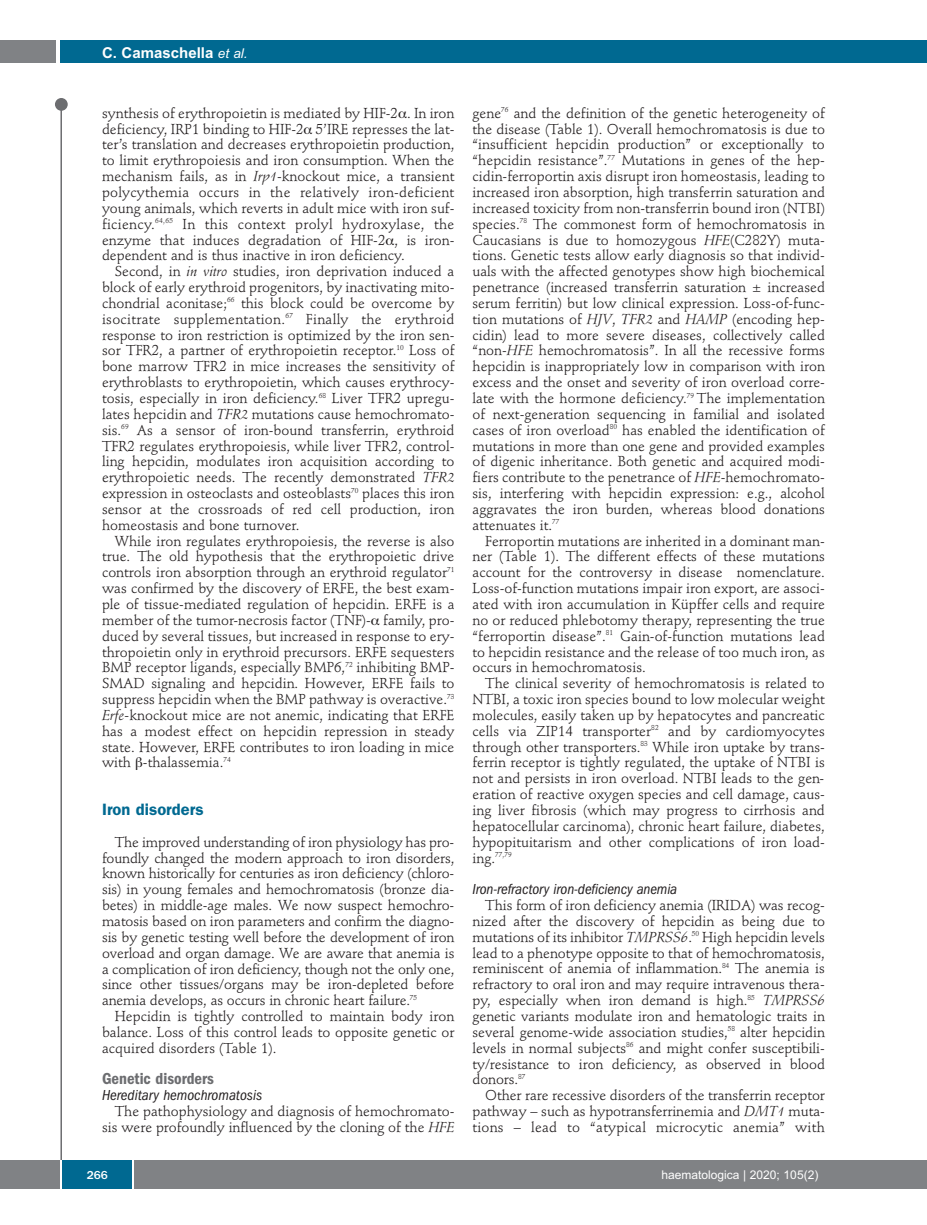
<style>
.page{position:relative;width:927px;height:1225px;background:#fff}
.page>*{position:absolute;margin:0;border:0;box-sizing:border-box;transform-origin:0 0}
.t1{font:600 condensed 16.5px "Franklin Gothic";color:#6c6d70}
.t2{font:600 16.5px "Franklin Gothic";color:#006991}
.t3{font:italic condensed 15px "Franklin Gothic";letter-spacing:-.005em;color:#231f20}
.t4{font:700 15px "Arial";color:#fff}
.t5{font:14.25px/15.9px "Stempel Schneidler";color:#231f20;text-align:justify}
.t6{font:12px "Arial";color:#fff}
.t7{font:500 12px "Franklin Gothic";color:#fff}
.t8{font:7.2px "Stempel Schneidler";color:#231f20}
.s1{font-weight:400;font-style:italic;font-size:13.5px}
.s2{font-style:italic}
.s3{font-size:14.25px}
</style>
<div class="page">
<div style="left:911px;top:40px;width:16px;height:22px;background:#006991"></div>
<div style="left:910px;top:1160px;width:17px;height:28px;background:#808285"></div>
<div style="left:55px;top:98px;width:13px;height:13px;background:#6c6d70;border-radius:50%"></div>
<hr style="left:60px;top:101px;width:2px;height:1061px;background:#6c6d70">
<div style="left:60px;top:40px;width:852px;height:22px;background:#006991"></div>
<div style="left:0;top:40px;width:56px;height:22px;background:#808285"></div>
<div style="left:0;top:1160px;width:911px;height:28px;background:#808285"></div>
<div style="left:62px;top:1160px;width:71px;height:28px;background:#006991"></div>
<hr style="left:60px;top:1160px;width:2px;height:28px;background:#fff">
<svg style="left:133px;top:1160px;width:1px;height:28px"></svg>
<p class="t4" style="left:102px;top:44px;width:147px">C. Camaschella <span class="s1">et al.</span></p>
<p class="t5" style="left:102px;top:106px;width:354px">synthesis of erythropoietin is mediated by HIF-2 . In iron deficiency, IRP1 binding to HIF-2 5’IRE represses the lat&shy;ter’s translation and decreases erythropoietin production, to limit erythropoiesis and iron consumption. When the mechanism fails, as in <span class="s2">Irp1</span>-knockout mice, a transient polycythemia occurs in the relatively iron-deficient young animals, which reverts in adult mice with iron suf&shy;ficiency.<sup>64,65</sup> In this context prolyl hydroxylase, the enzyme that induces degradation of HIF-2 , is iron&shy;dependent and is thus inactive in iron deficiency.</p>
<p class="t5" style="left:102px;top:265px;width:354px;text-indent:13px">Second, in <span class="s2">in vitro</span> studies, iron deprivation induced a block of early erythroid progenitors, by inactivating mito&shy;chondrial aconitase;<sup>66</sup> this block could be overcome by isocitrate supplementation.<sup>67</sup> Finally the erythroid response to iron restriction is optimized by the iron sen&shy;sor TFR2, a partner of erythropoietin receptor.<sup>10</sup> Loss of bone marrow TFR2 in mice increases the sensitivity of erythroblasts to erythropoietin, which causes erythrocy&shy;tosis, especially in iron deficiency.<sup>68</sup> Liver TFR2 upregu&shy;lates hepcidin and <span class="s2">TFR2</span> mutations cause hemochromato&shy;sis.<sup>69</sup> As a sensor of iron-bound transferrin, erythroid TFR2 regulates erythropoiesis, while liver TFR2, control&shy;ling hepcidin, modulates iron acquisition according to erythropoietic needs. The recently demonstrated <span class="s2">TFR2 </span>expression in osteoclasts and osteoblasts<sup>70</sup> places this iron sensor at the crossroads of red cell production, iron homeostasis and bone turnover.</p>
<p class="t5" style="left:102px;top:534px;width:354px;text-indent:13px">While iron regulates erythropoiesis, the reverse is also true. The old hypothesis that the erythropoietic drive controls iron absorption through an erythroid regulator<sup>71 </sup>was confirmed by the discovery of ERFE, the best exam&shy;ple of tissue-mediated regulation of hepcidin. ERFE is a member of the tumor-necrosis factor (TNF)- family, pro&shy;duced by several tissues, but increased in response to ery&shy;thropoietin only in erythroid precursors. ERFE sequesters BMP receptor ligands, especially BMP6,<sup>72</sup> inhibiting BMP-SMAD signaling and hepcidin. However, ERFE fails to suppress hepcidin when the BMP pathway is overactive.<sup>73<br></sup><span class="s2">Erfe-</span>knockout mice are not anemic, indicating that ERFE has a modest effect on hepcidin repression in steady state. However, ERFE contributes to iron loading in mice with -thalassemia.<sup>74</sup></p>
<p class="t2" style="left:102px;top:803px;width:103px">Iron disorders</p>
<p class="t5" style="left:102px;top:835px;width:354px;text-indent:13px">The improved understanding of iron physiology has pro&shy;foundly changed the modern approach to iron disorders, known historically for centuries as iron deficiency (chloro&shy;sis) in young females and hemochromatosis (bronze dia&shy;betes) in middle-age males. We now suspect hemochro&shy;matosis based on iron parameters and confirm the diagno&shy;sis by genetic testing well before the development of iron overload and organ damage. We are aware that anemia is a complication of iron deficiency, though not the only one, since other tissues/organs may be iron-depleted before anemia develops, as occurs in chronic heart failure.<sup>75</sup></p>
<p class="t5" style="left:102px;top:1009px;width:354px;text-indent:13px">Hepcidin is tightly controlled to maintain body iron balance. Loss of this control leads to opposite genetic or acquired disorders (Table 1).</p>
<p class="t1" style="left:102px;top:1073px;width:114px">Genetic disorders</p>
<p class="t3" style="left:102px;top:1090px;width:162px">Hereditary hemochromatosis</p>
<p class="t5" style="left:102px;top:1104px;width:354px;text-align:right">The pathophysiology and diagnosis of hemochromato&shy;sis were profoundly influenced by the cloning of the <span class="s2">HFE</span></p>
<p class="t5" style="left:472px;top:106px;width:354px">gene<sup>76</sup> and the definition of the genetic heterogeneity of the disease (Table 1). Overall hemochromatosis is due to “insufficient hepcidin production” or exceptionally to “hepcidin resistance”.<sup>77</sup> Mutations in genes of the hep&shy;cidin-ferroportin axis disrupt iron homeostasis, leading to increased iron absorption, high transferrin saturation and increased toxicity from non-transferrin bound iron (NTBI) species.<sup>78</sup> The commonest form of hemochromatosis in Caucasians is due to homozygous <span class="s2">HFE</span>(C282Y) muta&shy;tions. Genetic tests allow early diagnosis so that individ&shy;uals with the affected genotypes show high biochemical penetrance (increased transferrin saturation ± increased serum ferritin) but low clinical expression. Loss-of-func&shy;tion mutations of <span class="s2">HJV</span>, <span class="s2">TFR2</span> and <span class="s2">HAMP</span> (encoding hep&shy;cidin) lead to more severe diseases, collectively called “non-<span class="s2">HFE</span> hemochromatosis”. In all the recessive forms hepcidin is inappropriately low in comparison with iron excess and the onset and severity of iron overload corre&shy;late with the hormone deficiency.<sup>79</sup> The implementation of next-generation sequencing in familial and isolated cases of iron overload<sup>80</sup> has enabled the identification of mutations in more than one gene and provided examples of digenic inheritance. Both genetic and acquired modi&shy;fiers contribute to the penetrance of <span class="s2">HFE</span>-hemochromato&shy;sis, interfering with hepcidin expression: e.g., alcohol aggravates the iron burden, whereas blood donations attenuates it.<sup>77</sup></p>
<p class="t5" style="left:472px;top:534px;width:354px;text-indent:13px">Ferroportin mutations are inherited in a dominant man&shy;ner (Table 1). The different effects of these mutations account for the controversy in disease nomenclature.<br>Loss-of-function mutations impair iron export, are associ&shy;ated with iron accumulation in Küpffer cells and require no or reduced phlebotomy therapy, representing the true “ferroportin disease”.<sup>81</sup> Gain-of-function mutations lead to hepcidin resistance and the release of too much iron, as occurs in hemochromatosis.</p>
<p class="t5" style="left:472px;top:677px;width:354px;text-indent:13px">The clinical severity of hemochromatosis is related to NTBI, a toxic iron species bound to low molecular weight molecules, easily taken up by hepatocytes and pancreatic cells via ZIP14 transporter<sup>82</sup> and by cardiomyocytes through other transporters.<sup>83</sup> While iron uptake by trans&shy;ferrin receptor is tightly regulated, the uptake of NTBI is not and persists in iron overload. NTBI leads to the gen&shy;eration of reactive oxygen species and cell damage, caus&shy;ing liver fibrosis (which may progress to cirrhosis and hepatocellular carcinoma), chronic heart failure, diabetes, hypopituitarism and other complications of iron load-</p>
<p class="t8" style="left:472px;top:851px;width:41px"><span class="s3">ing.</span>77,79</p>
<p class="t3" style="left:472px;top:884px;width:206px">Iron-refractory iron-deficiency anemia</p>
<p class="t5" style="left:472px;top:898px;width:354px;text-indent:13px">This form of iron deficiency anemia (IRIDA) was recog&shy;nized after the discovery of hepcidin as being due to mutations of its inhibitor <span class="s2">TMPRSS6</span>.<sup>50</sup> High hepcidin levels lead to a phenotype opposite to that of hemochromatosis, reminiscent of anemia of inflammation.<sup>84</sup> The anemia is refractory to oral iron and may require intravenous thera&shy;py, especially when iron demand is high.<sup>85</sup> <span class="s2">TMPRSS6 </span>genetic variants modulate iron and hematologic traits in several genome-wide association studies,<sup>58</sup> alter hepcidin levels in normal subjects<sup>86</sup> and might confer susceptibili&shy;ty/resistance to iron deficiency, as observed in blood donors.<sup>87</sup></p>
<p class="t5" style="left:472px;top:1088px;width:354px;text-indent:13px">Other rare recessive disorders of the transferrin receptor pathway – such as hypotransferrinemia and <span class="s2">DMT1</span> muta&shy;tions – lead to “atypical microcytic anemia” with</p>
<p class="t7" style="left:87px;top:1167px;width:23px">266</p>
<p class="t6" style="left:661px;top:1167px;width:158px">haematologica | 2020; 105(2)</p>
</div>
